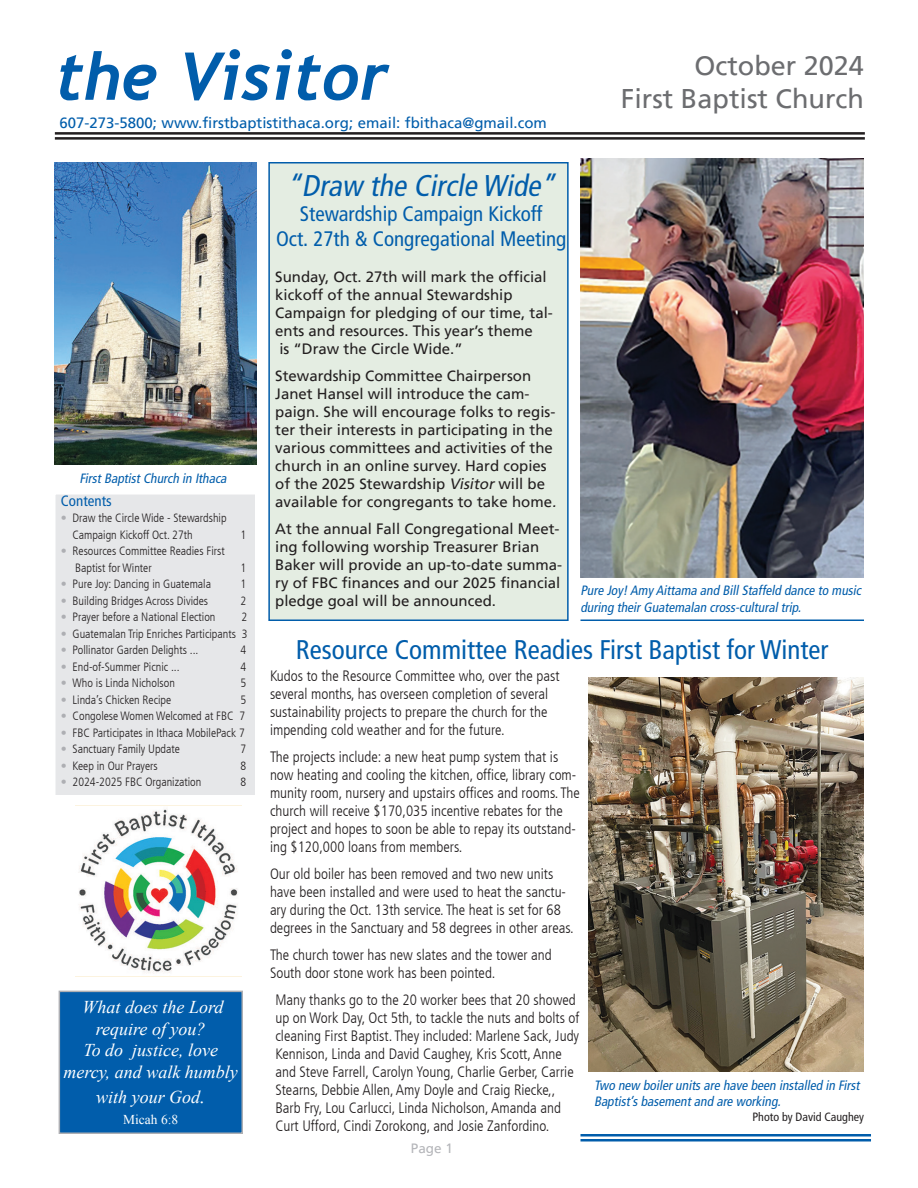
<style>
.page{position:relative;width:918px;height:1188px;background:#fff}
.page>*{position:absolute;margin:0;border:0;box-sizing:border-box;transform-origin:0 0}
.t1{font:italic 700 66px "Trebuchet";color:#015dab}
.t2{font:italic condensed 30px "Frutiger LT";color:#015dab}
.t3{font:condensed 27px "Frutiger LT";color:#015dab}
.t4{font:27px/33px "Frutiger LT";color:#6c6d70;text-align:right}
.t5{font:condensed 21px/25.2px "Frutiger LT";color:#015dab;text-align:center}
.t6{font:italic 18px/21.6px "Times New Roman";color:#fff;text-align:center}
.t7{font:300 condensed 15px/18px "Frutiger LT";color:#231f20}
.t8{font:15px/18px "Frutiger LT";color:#231f20}
.t9{font:15px "Frutiger LT";color:#015dab}
.t10{font:condensed 15px "Frutiger LT";color:#015dab}
.t11{font:italic condensed 13.5px/16.2px "Frutiger LT";color:#015dab}
.t12{font:13.5px "Times New Roman";color:#fff}
.t13{font:13.5px "Frutiger LT";color:#b5b6ba}
.t14{font:300 condensed 12px/16.5px "Frutiger LT";color:#231f20}
.t15{font:condensed 12px "Frutiger LT";color:#231f20}
.s1{color:#aeafb3}
.s2{font-size:21px}
.s3{font-style:italic}
</style>
<div class="page">
<hr style="left:55px;top:132px;width:810px;height:3px;background:#231f20">
<hr style="left:55px;top:137px;width:810px;height:3px;background:#231f20">
<hr style="left:580px;top:1134px;width:291px;height:2px;background:#015dab">
<hr style="left:580px;top:1139px;width:291px;height:2px;background:#015dab">
<div style="left:55px;top:494px;width:201px;height:302px;background:#e6e7e9"></div>
<div style="left:54px;top:493px;width:202px;height:303px;border:2px solid #fff"></div>
<img style="left:54px;top:162px;width:202px;height:302px">
<img style="left:78px;top:809px;width:160px;height:165px">
<img style="left:588px;top:678px;width:276px;height:393px">
<img style="left:581px;top:159px;width:283px;height:419px">
<div style="left:269px;top:163px;width:299px;height:457px;background:#e4ede2"></div>
<div style="left:268px;top:162px;width:301px;height:459px;border:2px solid #015dab"></div>
<hr style="left:580px;top:620px;width:284px;height:1px;background:#015dab">
<div style="left:59px;top:991px;width:183px;height:142px;background:#015dab"></div>
<div style="left:59px;top:991px;width:184px;height:143px;border:2px solid #aeafb3"></div>
<p class="t1" style="left:55px;top:36px;width:335px">the Visitor</p>
<p class="t9" style="left:59px;top:114px;width:489px">607-273-5800; www.firstbaptistithaca.org; email: fbithaca@gmail.com</p>
<p class="t4" style="left:621px;top:50px;width:245px">October 2024<br>First Baptist Church</p>
<p class="t11" style="left:80px;top:470px;width:151px">FirstBaptistChurch in Ithaca</p>
<p class="t10" style="left:61px;top:492px;width:52px">Contents</p>
<p class="t14" style="left:72px;top:510px;width:156px;text-indent:-12px"><span class="s1">•</span> Draw the Circle Wide - Stewardship<br>Campaign Kickoff Oct. 27th</p>
<p class="t14" style="left:75px;top:543px;width:151px;text-indent:-14px"><span class="s1">•</span> Resources Committee Readies First<br>Baptist for Winter</p>
<p class="t14" style="left:241px;top:527px;width:7px">1</p>
<p class="t14" style="left:241px;top:560px;width:7px">1</p>
<p class="t14" style="left:61px;top:576px;width:152px"><span class="s1">•</span> Pure Joy: Dancing in Guatemala</p>
<p class="t14" style="left:241px;top:576px;width:7px">1</p>
<p class="t14" style="left:61px;top:593px;width:149px"><span class="s1">•</span> Building Bridges Across Divides</p>
<p class="t14" style="left:241px;top:593px;width:7px">2</p>
<p class="t14" style="left:61px;top:609px;width:156px"><span class="s1">•</span> Prayer before a National Election</p>
<p class="t14" style="left:241px;top:609px;width:7px">2</p>
<p class="t14" style="left:61px;top:626px;width:188px"><span class="s1">•</span> Guatemalan Trip Enriches Participants 3</p>
<p class="t14" style="left:61px;top:642px;width:139px"><span class="s1">•</span> Pollinator Garden Delights ...</p>
<p class="t14" style="left:241px;top:642px;width:7px">4</p>
<p class="t14" style="left:61px;top:659px;width:120px"><span class="s1">•</span> End-of-Summer Picnic ...</p>
<p class="t14" style="left:241px;top:659px;width:7px">4</p>
<p class="t14" style="left:61px;top:675px;width:116px"><span class="s1">•</span> Who is Linda Nicholson</p>
<p class="t14" style="left:241px;top:675px;width:7px">5</p>
<p class="t14" style="left:61px;top:692px;width:112px"><span class="s1">•</span> Linda’s Chicken Recipe</p>
<p class="t14" style="left:241px;top:692px;width:7px">5</p>
<p class="t14" style="left:61px;top:708px;width:186px"><span class="s1">•</span> Congolese Women Welcomed at FBC 7</p>
<p class="t14" style="left:61px;top:725px;width:185px"><span class="s1">•</span> FBC Participates in Ithaca MobilePack 7</p>
<p class="t14" style="left:61px;top:741px;width:121px"><span class="s1">•</span> Sanctuary Family Update</p>
<p class="t14" style="left:241px;top:741px;width:7px">7</p>
<p class="t14" style="left:61px;top:758px;width:98px"><span class="s1">•</span> Keep in Our Prayers</p>
<p class="t14" style="left:241px;top:758px;width:7px">8</p>
<p class="t14" style="left:61px;top:774px;width:142px"><span class="s1">•</span> 2024-2025 FBC Organization</p>
<p class="t14" style="left:241px;top:774px;width:7px">8</p>
<p class="t6" style="left:64px;top:996px;width:176px">What does the Lord require of you?<br>To do justice, love mercy, and walk humbly</p>
<p class="t6" style="left:96px;top:1086px;width:111px">with your God<span class="s2">.</span></p>
<p class="t12" style="left:123px;top:1110px;width:57px">Micah 6:8</p>
<p class="t2" style="left:287px;top:168px;width:276px">“Draw the Circle Wide”</p>
<p class="t5" style="left:276px;top:201px;width:292px">Stewardship Campaign Kickoff<br>Oct. 27th &amp; Congregational Meeting</p>
<p class="t8" style="left:275px;top:268px;width:279px">Sunday, Oct. 27th will mark the official kickoff of the annual Stewardship Campaign for pledging of our time, tal&shy;ents and resources. This year’s theme<br>is “Draw the Circle Wide.”</p>
<p class="t8" style="left:275px;top:367px;width:286px">Stewardship Committee Chairperson Janet Hansel will introduce the cam&shy;paign. She will encourage folks to regis&shy;ter their interests in participating in the various committees and activities of the church in an online survey. Hard copies of the 2025 Stewardship <span class="s3">Visitor</span> will be available for congregants to take home<span class="s3">.</span></p>
<p class="t8" style="left:275px;top:520px;width:288px">At the annual Fall Congregational Meet&shy;ing following worship Treasurer Brian Baker will provide an up-to-date summa&shy;ry of FBC finances and our 2025 financial pledge goal will be announced.</p>
<p class="t11" style="left:580px;top:583px;width:285px">Pure Joy !Amy Aittama and BillStaffeld dance to music during theirGuatemalan cross-culturaltrip.</p>
<p class="t3" style="left:296px;top:633px;width:534px">Resource Committee Readies First Baptist for Winter</p>
<p class="t7" style="left:270px;top:667px;width:291px">Kudos to the Resource Committee who, over the past several months, has overseen completion of several sustainability projects to prepare the church for the impending cold weather and for the future.</p>
<p class="t7" style="left:270px;top:748px;width:311px">The projects include: a new heat pump system that is now heating and cooling the kitchen, office, library com&shy;munity room, nursery and upstairs offices and rooms. The church will receive $170,035 incentive rebates for the project and hopes to soon be able to repay its outstand&shy;ing $120,000 loans from members.</p>
<p class="t7" style="left:270px;top:865px;width:305px">Our old boiler has been removed and two new units have been installed and were used to heat the sanctu&shy;ary during the Oct. 13th service. The heat is set for 68 degrees in the Sanctuary and 58 degrees in other areas.</p>
<p class="t7" style="left:270px;top:946px;width:283px">The church tower has new slates and the tower and<br>South door stone work has been pointed.</p>
<p class="t7" style="left:275px;top:991px;width:306px">Many thanks go to the 20 worker bees that 20 showed up on Work Day, Oct 5th, to tackle the nuts and bolts of cleaning First Baptist. They included: Marlene Sack, Judy Kennison, Linda and David Caughey, Kris Scott, Anne and Steve Farrell, Carolyn Young, Charlie Gerber, Carrie Stearns, Debbie Allen, Amy Doyle and Craig Riecke,, Barb Fry, Lou Carlucci, Linda Nicholson, Amanda and Curt Ufford, Cindi Zorokong, and Josie Zanfordino.</p>
<p class="t13" style="left:411px;top:1140px;width:44px">Page 1</p>
<p class="t11" style="left:594px;top:1077px;width:270px">Two new boilerunitsare have been installed in First<br>Baptist’sbasementand are working.</p>
<p class="t15" style="left:752px;top:1110px;width:113px">Photo by David Caughey</p>
</div>
